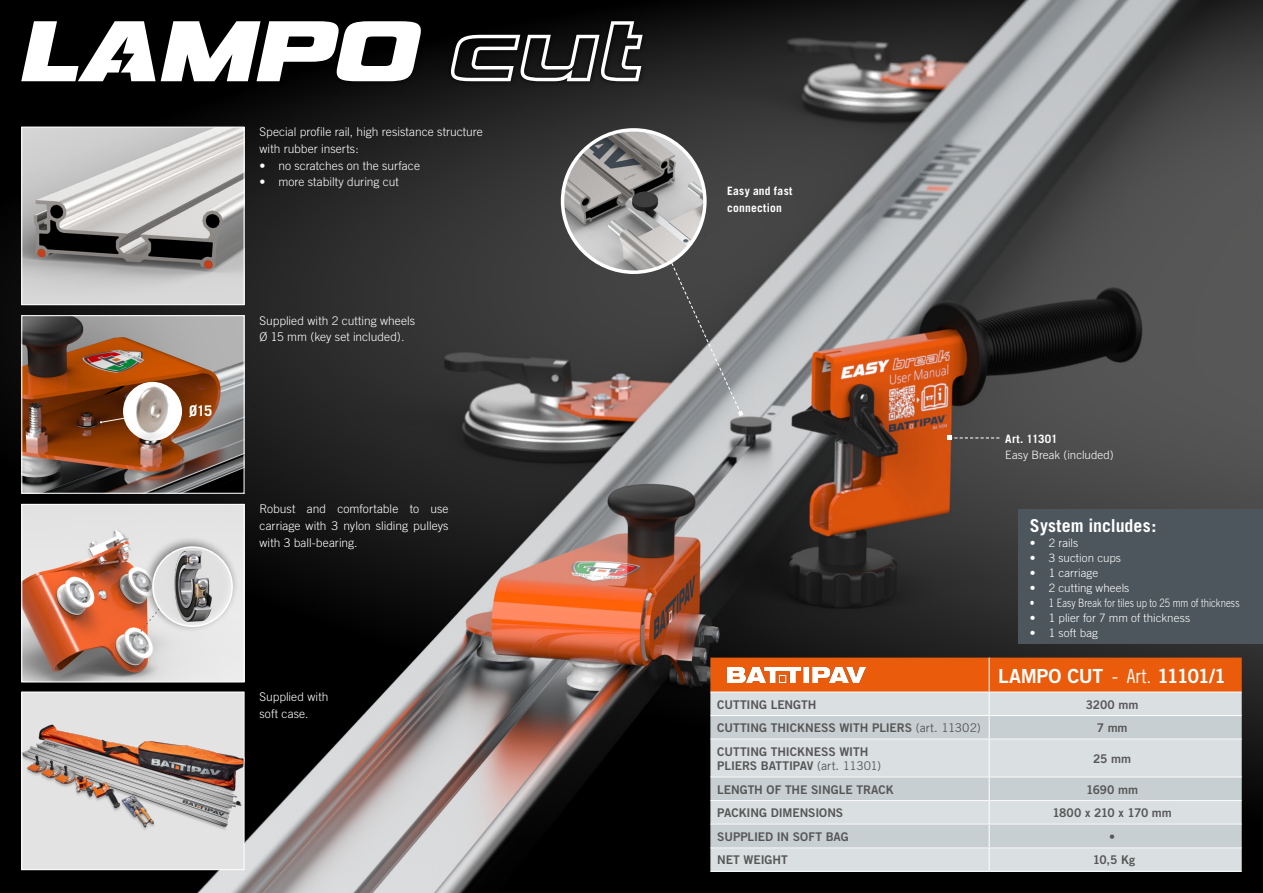
<style>
.page{position:relative;width:1263px;height:893px;background:#fff}
.page>*{position:absolute;margin:0;border:0;box-sizing:border-box;transform-origin:0 0}
.t1{font:19.5px "Trade Gothic Bold Two";letter-spacing:-.025em;color:#fff}
.t2{font:700 17.85px "Trade Gothic";color:#fff}
.t3{font:700 14.7px "Trade Gothic";color:#fff}
.t4{font:300 12px/16.8px "Trade Gothic";letter-spacing:.005em;color:#fff}
.t5{font:12px/14.4px "Trade Gothic Bold Two";letter-spacing:-.01em;color:#575756}
.t6{font:12px "Trade Gothic Bold Two";letter-spacing:-.03em;color:#575756}
.t7{font:12px "Trade Gothic Cond Eighteen";color:#575756}
.t8{font:300 11.55px "Trade Gothic";letter-spacing:.005em;color:#fff}
.t9{font:300 11.55px "Trade Gothic";letter-spacing:.005em;color:#fff;scale:.82 1}
.t10{font:700 11.55px/16.8px "Trade Gothic";letter-spacing:.02em;color:#fff}
.s1{font-family:"Trade Gothic Cond Eighteen"}
.s2{font-family:"Trade Gothic"}
</style>
<div class="page">
<img style="left:0;top:0;width:1263px;height:893px">
<div style="left:17px;top:16px;width:630px;height:71px;background:#000;opacity:.75"></div>
<svg style="left:451px;top:21px;width:192px;height:60px"></svg>
<svg style="left:21px;top:21px;width:400px;height:60px"></svg>
<img style="left:23px;top:129px;width:220px;height:174px">
<div style="left:21px;top:127px;width:224px;height:178px;border:1px solid #fff"></div>
<img style="left:23px;top:317px;width:220px;height:175px">
<div style="left:21px;top:315px;width:224px;height:179px;border:1px solid #fff"></div>
<img style="left:23px;top:506px;width:220px;height:174px">
<div style="left:21px;top:504px;width:224px;height:178px;border:1px solid #fff"></div>
<div style="left:22px;top:692px;width:222px;height:178px;background:#e3e3e3"></div>
<img style="left:23px;top:724px;width:220px;height:106px">
<div style="left:21px;top:691px;width:224px;height:179px;border:1px solid #fff"></div>
<div style="left:123px;top:382px;width:59px;height:59px;background:#fff;border-radius:50%"></div>
<img style="left:123px;top:382px;width:53px;height:59px">
<svg style="left:100px;top:416px;width:29px;height:7px"></svg>
<svg style="left:670px;top:262px;width:73px;height:154px"></svg>
<svg style="left:947px;top:436px;width:52px;height:4px"></svg>
<img style="left:562px;top:130px;width:143px;height:142px;border-radius:71px">
<div style="left:561px;top:128px;width:146px;height:146px;border:3px solid #fff;border-radius:50%"></div>
<div style="left:1018px;top:509px;width:245px;height:135px;background:#4c565c"></div>
<svg style="left:137px;top:608px;width:23px;height:28px"></svg>
<div style="left:142px;top:536px;width:97px;height:97px;background:#000;opacity:.55"></div>
<img style="left:153px;top:549px;width:79px;height:75px">
<div style="left:152px;top:546px;width:81px;height:81px;border:2px solid #fff;border-radius:50%"></div>
<div style="left:710px;top:848px;width:532px;height:23px;background:#dadfe2"></div>
<svg style="left:710px;top:740px;width:532px;height:107px;fill:#dadfe2"></svg>
<svg style="left:710px;top:658px;width:532px;height:81px"></svg>
<hr style="left:710px;top:739px;width:279px;height:1px;background:#fff">
<hr style="left:989px;top:739px;width:253px;height:1px;background:#fff">
<hr style="left:989px;top:739px;width:1px;height:38px;background:#fff">
<hr style="left:710px;top:777px;width:279px;height:1px;background:#fff">
<hr style="left:989px;top:777px;width:253px;height:1px;background:#fff">
<hr style="left:710px;top:800px;width:279px;height:1px;background:#fff">
<hr style="left:989px;top:800px;width:253px;height:1px;background:#fff">
<hr style="left:710px;top:824px;width:279px;height:1px;background:#fff">
<hr style="left:989px;top:824px;width:253px;height:1px;background:#fff">
<hr style="left:710px;top:847px;width:279px;height:1px;background:#fff">
<hr style="left:989px;top:847px;width:253px;height:1px;background:#fff">
<svg style="left:989px;top:777px;width:1px;height:94px"></svg>
<hr style="left:710px;top:871px;width:279px;height:1px;background:#fff">
<hr style="left:989px;top:871px;width:253px;height:1px;background:#fff">
<img style="left:728px;top:667px;width:137px;height:15px">
<p class="t4" style="left:259px;top:123px;width:225px">Special profile rail, high resistance structure with rubber inserts:</p>
<p class="t4" style="left:259px;top:157px;width:162px">• no scratches on the surface</p>
<p class="t4" style="left:259px;top:174px;width:141px">• more stabilty during cut</p>
<p class="t3" style="left:189px;top:402px;width:25px">Ø15</p>
<p class="t4" style="left:259px;top:312px;width:157px">Supplied with 2 cutting wheels<br>Ø 15 mm (key set included).</p>
<p class="t4" style="left:259px;top:500px;width:191px;text-align:justify">Robust and comfortable to use carriage with 3 nylon sliding pulleys with 3 ball-bearing.</p>
<p class="t4" style="left:259px;top:688px;width:70px">Supplied with soft case.</p>
<p class="t10" style="left:727px;top:182px;width:67px">Easy and fast connection</p>
<p class="t10" style="left:1005px;top:430px;width:54px">Art. 11301</p>
<p class="t8" style="left:1005px;top:448px;width:110px">Easy Break (included)</p>
<h2 class="t2" style="left:1030px;top:515px;width:128px">System includes:</h2>
<p class="t8" style="left:1030px;top:536px;width:50px">• 2 rails</p>
<p class="t8" style="left:1030px;top:551px;width:93px">• 3 suction cups</p>
<p class="t8" style="left:1030px;top:566px;width:70px">• 1 carriage</p>
<p class="t8" style="left:1030px;top:581px;width:101px">• 2 cutting wheels</p>
<p class="t9" style="left:1030px;top:596px;width:257px">• 1 Easy Break for tiles up to 25 mm of thickness</p>
<p class="t8" style="left:1030px;top:611px;width:162px">• 1 plier for 7 mm of thickness</p>
<p class="t8" style="left:1030px;top:626px;width:69px">• 1 soft bag</p>
<h1 class="t1" style="left:998px;top:664px;width:229px">LAMPO CUT <span class="s1">- Art.</span> 11101/1</h1>
<p class="t5" style="left:717px;top:697px;width:101px">CUTTING LENGTH</p>
<p class="t5" style="left:1086px;top:697px;width:54px">3200 mm</p>
<p class="t5" style="left:717px;top:720px;width:265px">CUTTING THICKNESS WITH PLIERS <span class="s2">(art. 11302)</span></p>
<p class="t5" style="left:1097px;top:720px;width:32px">7 mm</p>
<p class="t5" style="left:717px;top:744px;width:166px">CUTTING THICKNESS WITH<br>PLIERS BATTIPAV <span class="s2">(art. 11301)</span></p>
<p class="t5" style="left:1093px;top:751px;width:40px">25 mm</p>
<p class="t5" style="left:717px;top:782px;width:178px">LENGTH OF THE SINGLE TRACK</p>
<p class="t5" style="left:1086px;top:782px;width:54px">1690 mm</p>
<p class="t5" style="left:717px;top:805px;width:127px">PACKING DIMENSIONS</p>
<p class="t6" style="left:1052px;top:805px;width:121px">1800 x 210 x 170 mm</p>
<p class="t5" style="left:717px;top:829px;width:133px">SUPPLIED IN SOFT BAG</p>
<p class="t7" style="left:1109px;top:829px;width:7px">•</p>
<p class="t5" style="left:717px;top:853px;width:72px">NET WEIGHT</p>
<p class="t5" style="left:1093px;top:853px;width:44px">10,5 Kg</p>
</div>
